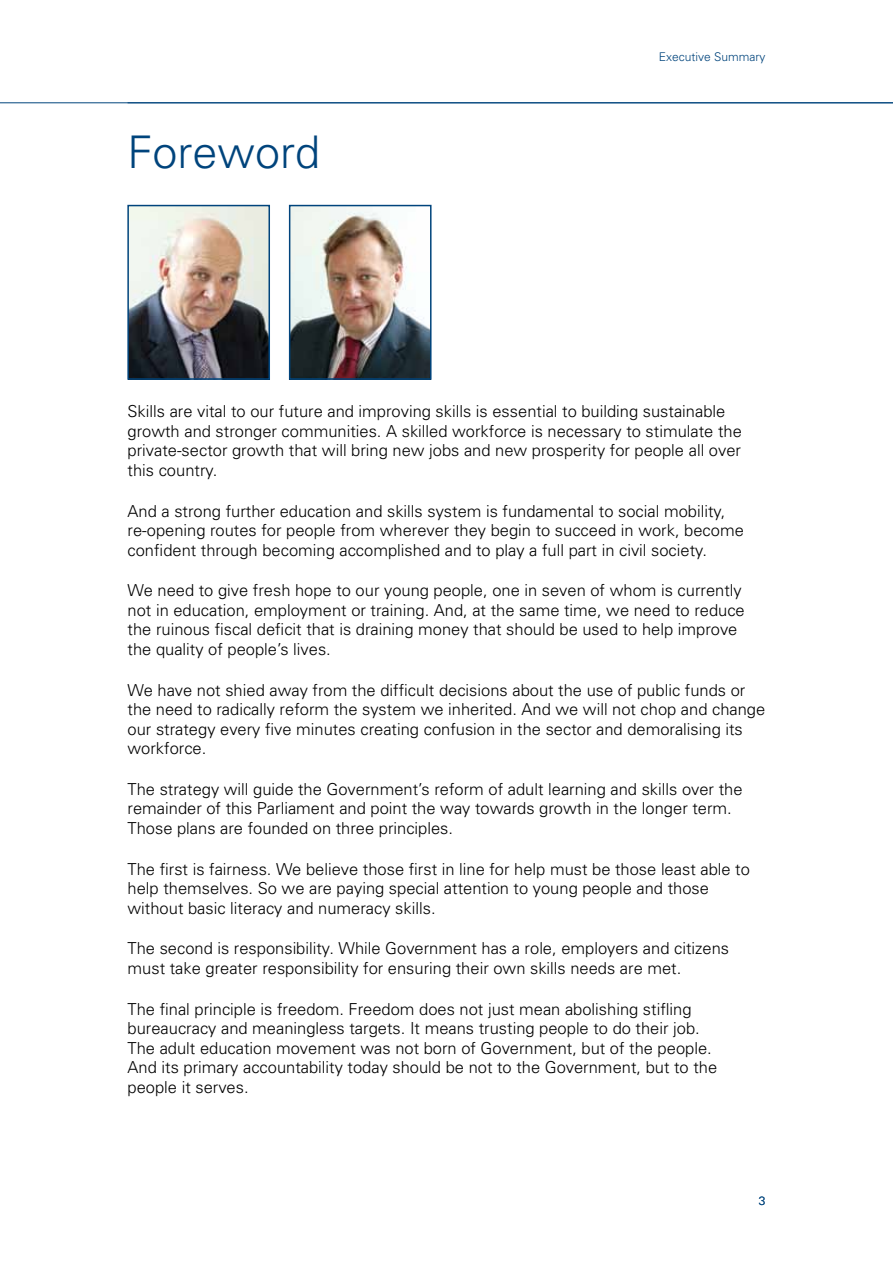
<style>
.page{position:relative;width:893px;height:1263px;background:#fff}
.page>*{position:absolute;margin:0;border:0;box-sizing:border-box;transform-origin:0 0}
.t1{font:300 45px "Univers";color:#00447c}
.t2{font:300 16.5px/19.5px "Univers";color:#000}
.t3{font:300 12px "Univers";color:#00447c}
</style>
<div class="page">
<hr style="left:0;top:102px;width:893px;height:1px;background:#00447c">
<img style="left:292px;top:208px;width:137px;height:169px">
<div style="left:289px;top:205px;width:143px;height:175px;border:2px solid #00447c"></div>
<img style="left:130px;top:208px;width:137px;height:169px">
<div style="left:127px;top:205px;width:143px;height:175px;border:2px solid #00447c"></div>
<h1 class="t1" style="left:128px;top:125px;width:194px">Foreword</h1>
<p class="t3" style="left:659px;top:49px;width:108px">Executive Summary</p>
<p class="t2" style="left:128px;top:401px;width:616px">Skills are vital to our future and improving skills is essential to building sustainable growth and stronger communities. A skilled workforce is necessary to stimulate the private-sector growth that will bring new jobs and new prosperity for people all over this country.</p>
<p class="t2" style="left:128px;top:500px;width:618px">And a strong further education and skills system is fundamental to social mobility, re-opening routes for people from wherever they begin to succeed in work, become confident through becoming accomplished and to play a full part in civil society.</p>
<p class="t2" style="left:128px;top:580px;width:619px">We need to give fresh hope to our young people, one in seven of whom is currently not in education, employment or training. And, at the same time, we need to reduce the ruinous fiscal deficit that is draining money that should be used to help improve the quality of people’s lives.</p>
<p class="t2" style="left:128px;top:680px;width:639px">We have not shied away from the difficult decisions about the use of public funds or the need to radically reform the system we inherited. And we will not chop and change our strategy every five minutes creating confusion in the sector and demoralising its workforce.</p>
<p class="t2" style="left:128px;top:779px;width:616px">The strategy will guide the Government’s reform of adult learning and skills over the remainder of this Parliament and point the way towards growth in the longer term.<br>Those plans are founded on three principles.</p>
<p class="t2" style="left:128px;top:859px;width:624px">The first is fairness. We believe those first in line for help must be those least able to help themselves. So we are paying special attention to young people and those without basic literacy and numeracy skills.</p>
<p class="t2" style="left:128px;top:938px;width:603px">The second is responsibility. While Government has a role, employers and citizens must take greater responsibility for ensuring their own skills needs are met.</p>
<p class="t2" style="left:128px;top:999px;width:591px">The final principle is freedom. Freedom does not just mean abolishing stifling bureaucracy and meaningless targets. It means trusting people to do their job.<br>The adult education movement was not born of Government, but of the people.<br>And its primary accountability today should be not to the Government, but to the people it serves.</p>
<p class="t3" style="left:759px;top:1193px;width:8px">3</p>
</div>
